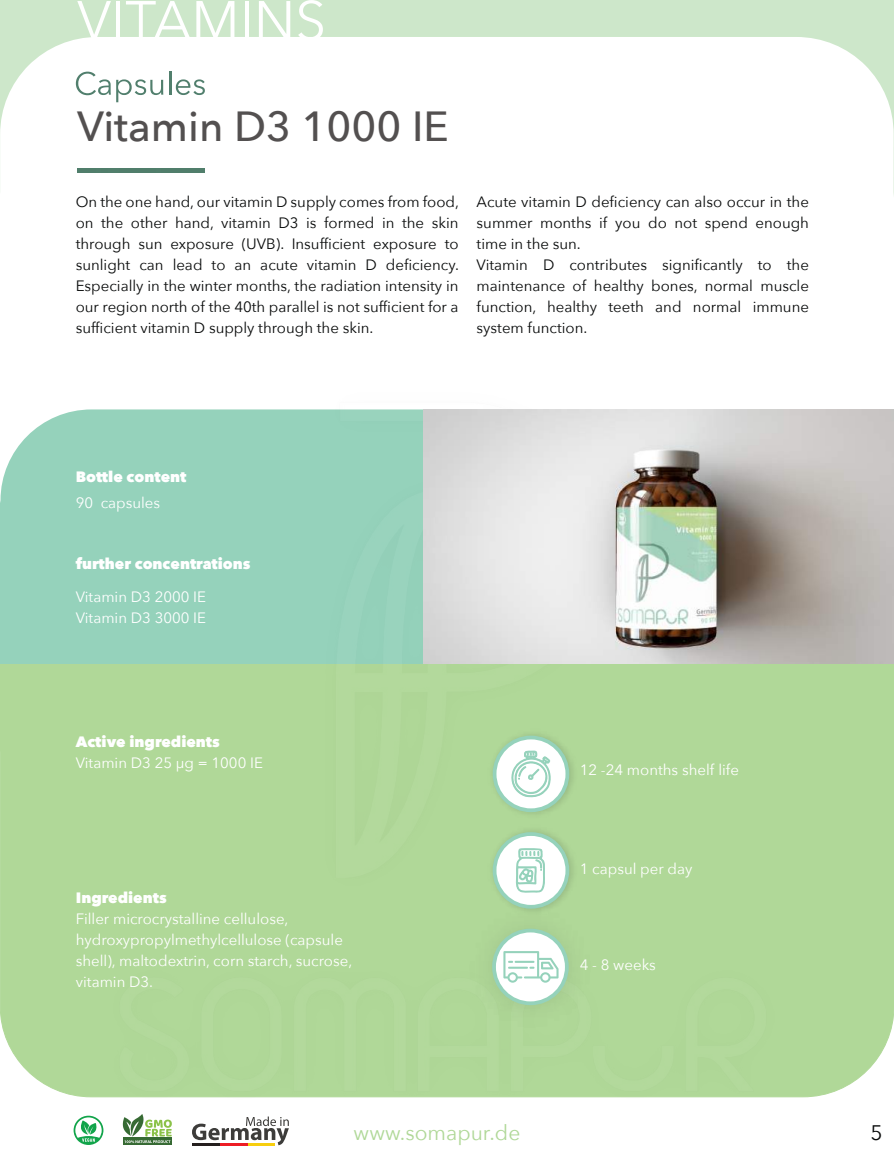
<style>
.page{position:relative;width:894px;height:1165px;background:#fff}
.page>*{position:absolute;margin:0;border:0;box-sizing:border-box;transform-origin:0 0}
.t1{font:42px "font 0000000026 f 66 a 93";color:#535050}
.t2{font:21px "font 0000000026 f 66 a 93";color:#b0d898}
.t3{font:21px "font 0000000026 f 66 a 93";color:#080a0a}
.t4{font:15px/21px "font 0000000026 f 66 a 93";color:#080a0a;text-align:justify}
.t5{font:15px/21px "font 0000000026 f 66 a 93";color:#fff}
.t6{font:15px "font 0000000026 f 66 af 5";color:#fff}
</style>
<div class="page">
<div style="left:0;top:663px;width:893px;height:434px;background:#b0d898"></div>
<svg style="left:0;top:409px;width:93px;height:254px;background:#9dd5c0"></svg>
<img style="left:93px;top:409px;width:698px;height:689px">
<img style="left:423px;top:409px;width:470px;height:254px">
<img style="left:487px;top:824px;width:91px;height:82px">
<svg style="left:492px;top:832px;width:77px;height:76px"></svg>
<img style="left:487px;top:728px;width:91px;height:91px">
<svg style="left:492px;top:735px;width:77px;height:77px"></svg>
<div style="left:469px;top:906px;width:121px;height:121px;background:#aed696"></div>
<svg style="left:492px;top:928px;width:76px;height:77px"></svg>
<svg style="left:514px;top:848px;width:30px;height:44px"></svg>
<svg style="left:503px;top:951px;width:55px;height:31px"></svg>
<svg style="left:0;top:0;width:893px;height:173px"></svg>
<svg style="left:77px;top:1px;width:34px;height:39px"></svg>
<hr style="left:116px;top:1px;width:4px;height:39px;background:#fff">
<svg style="left:126px;top:1px;width:108px;height:39px"></svg>
<svg style="left:244px;top:1px;width:4px;height:39px"></svg>
<svg style="left:259px;top:1px;width:31px;height:39px"></svg>
<svg style="left:298px;top:0;width:25px;height:41px"></svg>
<svg style="left:509px;top:750px;width:41px;height:47px"></svg>
<svg style="left:74px;top:1115px;width:29px;height:30px"></svg>
<svg style="left:192px;top:1116px;width:97px;height:29px"></svg>
<div style="left:123px;top:1137px;width:49px;height:8px;background:#366a33"></div>
<svg style="left:123px;top:1114px;width:49px;height:29px"></svg>
<h1 class="t1" style="left:77px;top:99px;width:373px">Vitamin D3 1000 IE</h1>
<p class="t4" style="left:76px;top:192px;width:384px">On the one hand, our vitamin D supply comes from food, on the other hand, vitamin D3 is formed in the skin through sun exposure (UVB). Insufficient exposure to sunlight can lead to an acute vitamin D deficiency.<br>Especially in the winter months, the radiation intensity in our region north of the 40th parallel is not sufficient for a sufficient vitamin D supply through the skin.</p>
<p class="t4" style="left:476px;top:192px;width:334px;text-align:left">Acute vitamin D deficiency can also occur in the summer months if you do not spend enough time in the sun.<br>Vitamin D contributes significantly to the maintenance of healthy bones, normal muscle function, healthy teeth and normal immune system function.</p>
<p class="t6" style="left:76px;top:467px;width:112px">Bottle content</p>
<p class="t5" style="left:76px;top:493px;width:86px">90 capsules</p>
<p class="t6" style="left:76px;top:554px;width:176px">further concentrations</p>
<p class="t5" style="left:76px;top:587px;width:132px">Vitamin D3 2000 IE<br>Vitamin D3 3000 IE</p>
<p class="t6" style="left:76px;top:732px;width:146px">Active ingredients</p>
<p class="t5" style="left:76px;top:752px;width:189px">Vitamin D3 25 μg = 1000 IE</p>
<p class="t6" style="left:76px;top:888px;width:92px">Ingredients</p>
<p class="t5" style="left:76px;top:909px;width:278px">Filler microcrystalline cellulose, hydroxypropylmethylcellulose (capsule shell), maltodextrin, corn starch, sucrose, vitamin D3.</p>
<p class="t5" style="left:579px;top:760px;width:160px">12 -24 months shelf life</p>
<p class="t5" style="left:579px;top:859px;width:114px">1 capsul per day</p>
<p class="t5" style="left:579px;top:954px;width:78px">4 - 8 weeks</p>
<h2 class="t2" style="left:353px;top:1119px;width:168px">www.somapur.de</h2>
<h2 class="t3" style="left:870px;top:1119px;width:14px">5</h2>
</div>
